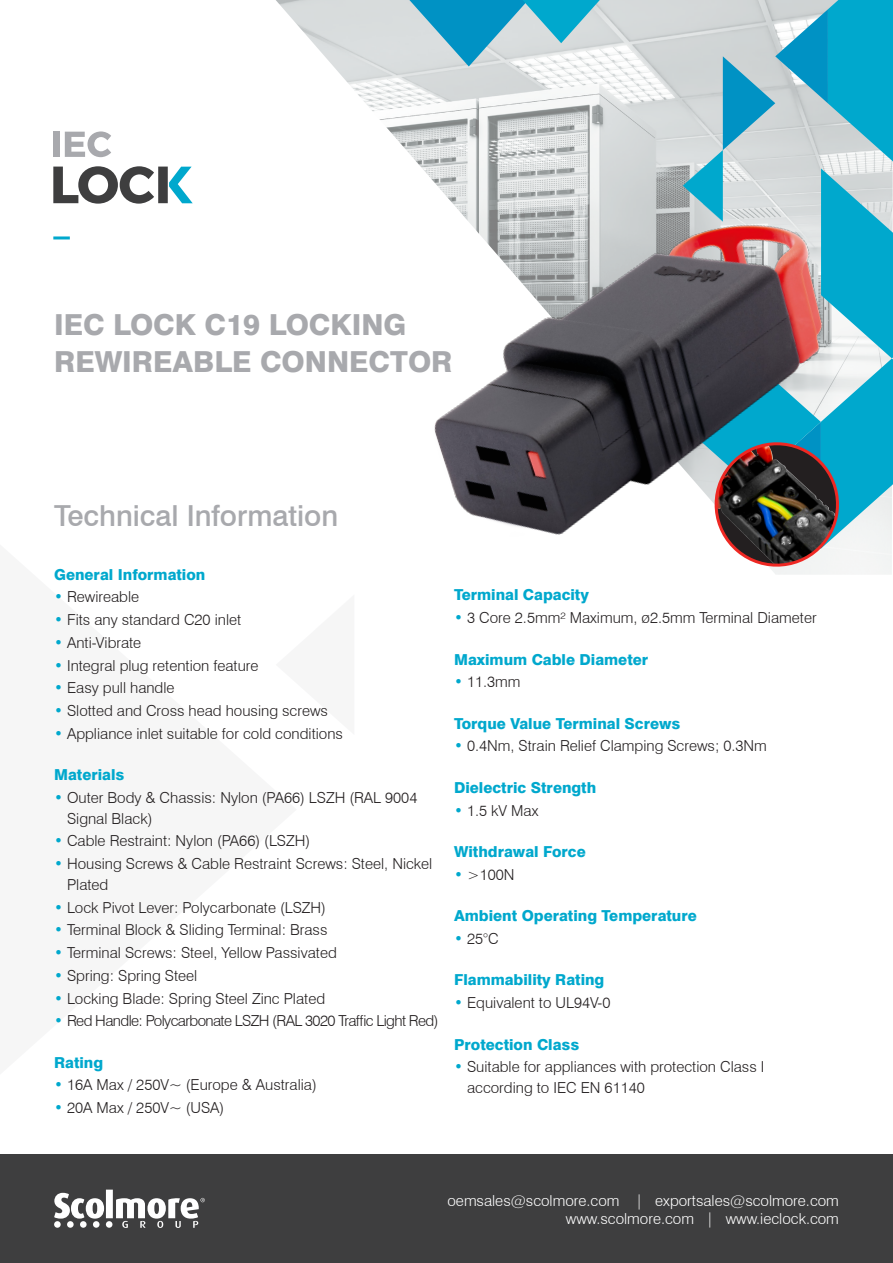
<style>
.page{position:relative;width:893px;height:1263px;background:#fff}
.page>*{position:absolute;margin:0;border:0;box-sizing:border-box;transform-origin:0 0}
.t1{font:800 28.95px/37.5px "Swiss 721 BT";color:#a8a9ad}
.t2{font:500 28.95px "Swiss 721 BT";color:#a8a9ad}
.t3{font:300 15.15px/20.7px "Swiss 721 BT";color:#231f20}
.t4{font:800 15.15px "Swiss 721 BT";color:#00a8cd}
.t5{font:300 15.15px "Swiss 721 BT";color:#fff}
.t6{font:300 15.15px "Swiss 721 BT";letter-spacing:-.04em;color:#231f20}
.s1{color:#00a8cd}
</style>
<div class="page">
<img style="left:276px;top:0;width:403px;height:136px">
<svg style="left:409px;top:0;width:191px;height:66px;background:#7ac0d4"></svg>
<div style="left:53px;top:132px;width:7px;height:25px;background:#a8a9ad"></div>
<svg style="left:65px;top:131px;width:46px;height:26px"></svg>
<svg style="left:53px;top:166px;width:140px;height:38px"></svg>
<hr style="left:53px;top:236px;width:17px;height:3px;background:#00a8cd">
<div style="left:0;top:1154px;width:893px;height:109px;background:#3e3e3f"></div>
<svg style="left:54px;top:1189px;width:151px;height:39px"></svg>
<div style="left:54px;top:1221px;width:7px;height:7px;background:#fff;border-radius:50%"></div>
<div style="left:67px;top:1221px;width:7px;height:7px;background:#fff;border-radius:50%"></div>
<div style="left:80px;top:1221px;width:7px;height:7px;background:#fff;border-radius:50%"></div>
<div style="left:93px;top:1221px;width:7px;height:7px;background:#fff;border-radius:50%"></div>
<div style="left:106px;top:1221px;width:6px;height:7px;background:#fff;border-radius:50%"></div>
<img style="left:394px;top:136px;width:498px;height:439px">
<svg style="left:679px;top:0;width:214px;height:572px;background:#759eaa"></svg>
<p class="t1" style="left:54px;top:305px;width:400px">IEC LOCK C19 LOCKING<br>REWIREABLE CONNECTOR</p>
<p class="t2" style="left:54px;top:499px;width:286px">Technical Information</p>
<p class="t4" style="left:54px;top:565px;width:153px">General Information</p>
<p class="t3" style="left:54px;top:587px;width:87px"><span class="s1">•</span> Rewireable</p>
<p class="t3" style="left:54px;top:609px;width:189px"><span class="s1">•</span> Fits any standard C20 inlet</p>
<p class="t3" style="left:54px;top:632px;width:89px"><span class="s1">•</span> Anti-Vibrate</p>
<p class="t3" style="left:54px;top:655px;width:206px"><span class="s1">•</span> Integral plug retention feature</p>
<p class="t3" style="left:54px;top:677px;width:122px"><span class="s1">•</span> Easy pull handle</p>
<p class="t3" style="left:54px;top:700px;width:275px"><span class="s1">•</span> Slotted and Cross head housing screws</p>
<p class="t3" style="left:54px;top:723px;width:290px"><span class="s1">•</span> Appliance inlet suitable for cold conditions</p>
<p class="t4" style="left:54px;top:766px;width:72px">Materials</p>
<p class="t3" style="left:67px;top:787px;width:352px;text-indent:-13px"><span class="s1">•</span> Outer Body &amp; Chassis: Nylon (PA66) LSZH (RAL 9004<br>Signal Black)</p>
<p class="t3" style="left:54px;top:830px;width:258px"><span class="s1">•</span> Cable Restraint: Nylon (PA66) (LSZH)</p>
<p class="t3" style="left:67px;top:853px;width:367px;text-indent:-13px"><span class="s1">•</span> Housing Screws &amp; Cable Restraint Screws: Steel, Nickel<br>Plated</p>
<p class="t3" style="left:54px;top:897px;width:273px"><span class="s1">•</span> Lock Pivot Lever: Polycarbonate (LSZH)</p>
<p class="t3" style="left:54px;top:919px;width:275px"><span class="s1">•</span> Terminal Block &amp; Sliding Terminal: Brass</p>
<p class="t3" style="left:54px;top:942px;width:284px"><span class="s1">•</span> Terminal Screws: Steel, Yellow Passivated</p>
<p class="t3" style="left:54px;top:965px;width:145px"><span class="s1">•</span> Spring: Spring Steel</p>
<p class="t3" style="left:54px;top:988px;width:273px"><span class="s1">•</span> Locking Blade: Spring Steel Zinc Plated</p>
<p class="t6" style="left:54px;top:1012px;width:386px"><span class="s1">•</span> Red Handle: Polycarbonate LSZH (RAL 3020 Traffic Light Red)</p>
<p class="t4" style="left:54px;top:1053px;width:51px">Rating</p>
<p class="t3" style="left:54px;top:1074px;width:264px"><span class="s1">•</span> 16A Max / 250V~ (Europe &amp; Australia)</p>
<p class="t3" style="left:54px;top:1097px;width:172px"><span class="s1">•</span> 20A Max / 250V~ (USA)</p>
<p class="t4" style="left:454px;top:586px;width:136px">Terminal Capacity</p>
<p class="t3" style="left:454px;top:607px;width:364px"><span class="s1">•</span> 3 Core 2.5mm² Maximum, ø2.5mm Terminal Diameter</p>
<p class="t4" style="left:454px;top:650px;width:196px">Maximum Cable Diameter</p>
<p class="t3" style="left:454px;top:671px;width:68px"><span class="s1">•</span> 11.3mm</p>
<p class="t4" style="left:454px;top:714px;width:228px">Torque Value Terminal Screws</p>
<p class="t3" style="left:454px;top:736px;width:314px"><span class="s1">•</span> 0.4Nm, Strain Relief Clamping Screws; 0.3Nm</p>
<p class="t4" style="left:454px;top:778px;width:144px">Dielectric Strength</p>
<p class="t3" style="left:454px;top:800px;width:86px"><span class="s1">•</span> 1.5 kV Max</p>
<p class="t4" style="left:454px;top:842px;width:133px">Withdrawal Force</p>
<p class="t3" style="left:454px;top:864px;width:62px"><span class="s1">•</span> &gt;100N</p>
<p class="t4" style="left:454px;top:906px;width:244px">Ambient Operating Temperature</p>
<p class="t3" style="left:454px;top:928px;width:46px"><span class="s1">•</span> 25°C</p>
<p class="t4" style="left:454px;top:971px;width:152px">Flammability Rating</p>
<p class="t3" style="left:454px;top:992px;width:158px"><span class="s1">•</span> Equivalent to UL94V-0</p>
<p class="t4" style="left:454px;top:1035px;width:127px">Protection Class</p>
<p class="t3" style="left:467px;top:1056px;width:299px;text-indent:-13px"><span class="s1">•</span> Suitable for appliances with protection Class I according to IEC EN 61140</p>
<p class="t5" style="left:447px;top:1191px;width:393px">oemsales@scolmore.com | exportsales@scolmore.com</p>
<p class="t5" style="left:566px;top:1209px;width:274px">www.scolmore.com | www.ieclock.com</p>
</div>
